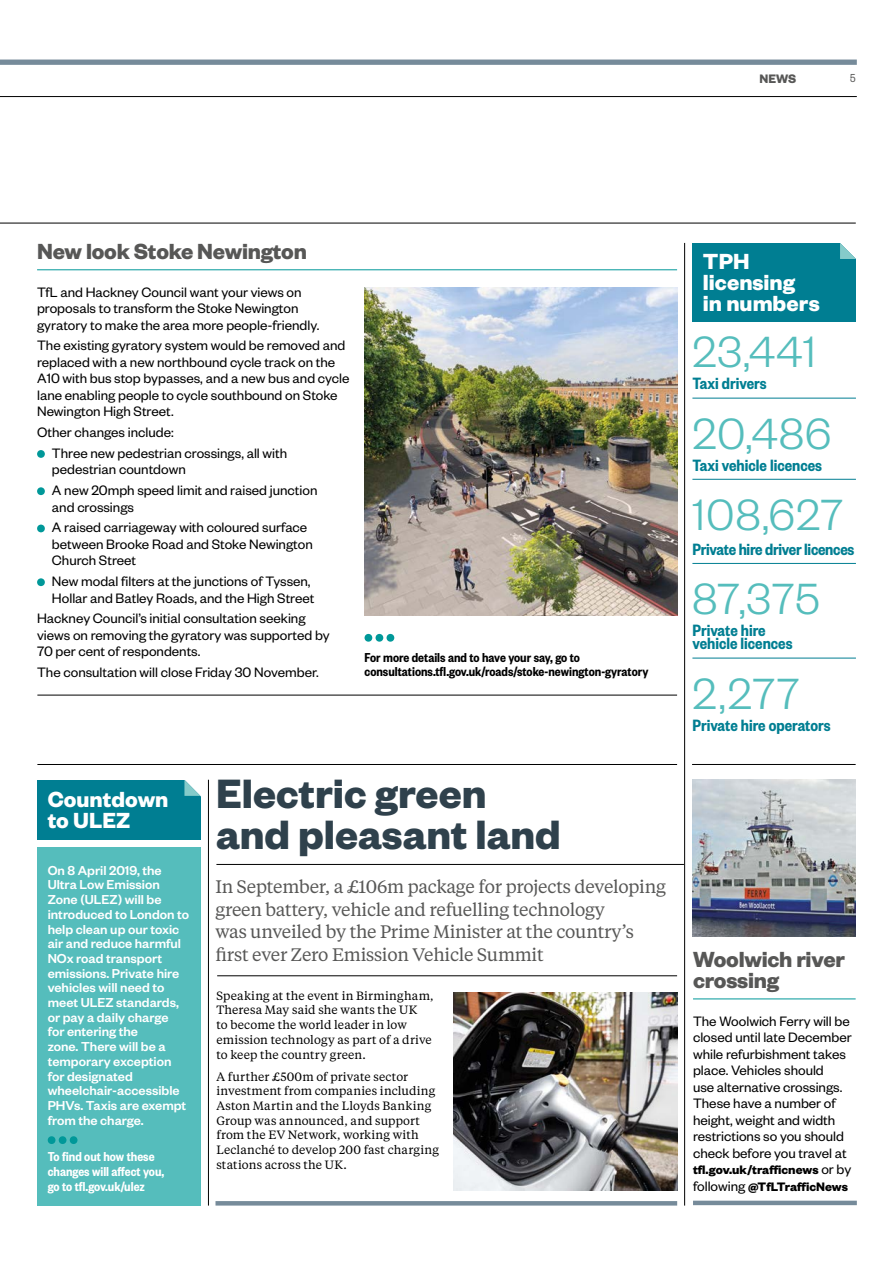
<style>
.page{position:relative;width:893px;height:1263px;background:#fff}
.page>*{position:absolute;margin:0;border:0;box-sizing:border-box;transform-origin:0 0}
._2018_styles_checked_Feature_Thin_column_{font:300 48px "Founders Grotesk";letter-spacing:.025em;color:#55bdbc}
._2018_styles_checked_News_News_main_story{font:700 45px/40.5px "Founders Grotesk";color:#2f414c}
.t1{font:700 24px/21px "Founders Grotesk";letter-spacing:-.01em;color:#575756}
.t2{font:700 24px/21px "Founders Grotesk";color:#fff}
._2018_styles_checked_News_News_standfirst{font:18px/22.5px "Tiempos Text";letter-spacing:-.015em;color:#575756}
.Previous_unused_Subhead_Body_copy{font:600 18px/13.5px "Founders Grotesk Cond";color:#007e92}
.Previous_Box_copy{font:15px/16.5px "Founders Grotesk";color:#000}
.Bodycopy{font:500 14.25px/14.7px "Founders Grotesk";color:#fff}
._2018_styles_checked_Feature_Bodycopy{font:600 14.25px/14.7px "Founders Grotesk Cond";color:#000}
.Bodycopy-2{font:600 14.25px/14.7px "Founders Grotesk Cond";color:#fff}
.Previous_Box_copy-2{font:700 13.5px/16.5px "Founders Grotesk";color:#000}
.t3{font:700 13.5px "Founders Grotesk";color:#575756}
.t4{font:12.75px "Founders Grotesk Cond";color:#575756}
._2018_styles_checked_Feature_Bodycopy-2{font:12px/14.7px "Tiempos Text";letter-spacing:.01em;color:#000}
.s1{font-weight:400;font-size:15px}
</style>
<div class="page">
<hr style="left:0;top:223px;width:856px;height:1px;background:#000">
<hr style="left:0;top:96px;width:857px;height:1px;background:#000">
<div style="left:0;top:60px;width:857px;height:5px;background:#768b9a"></div>
<hr style="left:37px;top:269px;width:640px;height:1px;background:#009899">
<div style="left:37px;top:450px;width:8px;height:8px;background:#009899;border-radius:50%"></div>
<div style="left:37px;top:487px;width:8px;height:8px;background:#009899;border-radius:50%"></div>
<div style="left:37px;top:525px;width:8px;height:7px;background:#009899;border-radius:50%"></div>
<div style="left:37px;top:578px;width:8px;height:8px;background:#009899;border-radius:50%"></div>
<svg style="left:365px;top:634px;width:29px;height:8px"></svg>
<img style="left:364px;top:288px;width:313px;height:328px">
<div style="left:692px;top:243px;width:164px;height:78px;background:#007e92"></div>
<hr style="left:692px;top:398px;width:164px;height:1px;background:#007e92">
<hr style="left:692px;top:479px;width:164px;height:1px;background:#007e92">
<hr style="left:692px;top:563px;width:164px;height:1px;background:#007e92">
<hr style="left:692px;top:658px;width:164px;height:1px;background:#007e92">
<div style="left:37px;top:780px;width:163px;height:59px;background:#007e92"></div>
<div style="left:37px;top:847px;width:163px;height:359px;background:#55bdbc"></div>
<svg style="left:48px;top:1136px;width:29px;height:8px"></svg>
<img style="left:454px;top:993px;width:223px;height:198px">
<img style="left:692px;top:780px;width:164px;height:157px">
<hr style="left:693px;top:998px;width:163px;height:1px;background:#009899">
<hr style="left:693px;top:1201px;width:164px;height:4px;background:#768b9a">
<hr style="left:215px;top:1201px;width:462px;height:4px;background:#768b9a">
<hr style="left:684px;top:243px;width:1px;height:962px;background:#000">
<hr style="left:208px;top:780px;width:1px;height:425px;background:#000">
<hr style="left:216px;top:864px;width:468px;height:1px;background:#000">
<hr style="left:217px;top:975px;width:460px;height:1px;background:#000">
<hr style="left:37px;top:764px;width:640px;height:1px;background:#000">
<hr style="left:37px;top:695px;width:640px;height:1px;background:#000">
<hr style="left:692px;top:764px;width:164px;height:1px;background:#000">
<svg style="left:184px;top:780px;width:17px;height:17px"></svg>
<svg style="left:840px;top:243px;width:16px;height:16px"></svg>
<p class="t3" style="left:759px;top:70px;width:38px">NEWS</p>
<p class="t4" style="left:850px;top:71px;width:7px">5</p>
<p class="t1" style="left:37px;top:239px;width:271px">New look Stoke Newington</p>
<p class="Previous_Box_copy" style="left:37px;top:283px;width:284px">TfL and Hackney Council want your views on proposals to transform the Stoke Newington gyratory to make the area more people-friendly.</p>
<p class="Previous_Box_copy" style="left:37px;top:336px;width:314px">The existing gyratory system would be removed and replaced with a new northbound cycle track on the A10 with bus stop bypasses, and a new bus and cycle lane enabling people to cycle southbound on Stoke Newington High Street.</p>
<p class="Previous_Box_copy" style="left:37px;top:423px;width:138px">Other changes include:</p>
<p class="Previous_Box_copy" style="left:52px;top:444px;width:237px">Three new pedestrian crossings, all with pedestrian countdown</p>
<p class="Previous_Box_copy" style="left:52px;top:481px;width:267px">A new 20mph speed limit and raised junction and crossings</p>
<p class="Previous_Box_copy" style="left:52px;top:518px;width:262px">A raised carriageway with coloured surface between Brooke Road and Stoke Newington<br>Church Street</p>
<p class="Previous_Box_copy" style="left:52px;top:572px;width:264px">New modal filters at the junctions of Tyssen,<br>Hollar and Batley Roads, and the High Street</p>
<p class="Previous_Box_copy" style="left:37px;top:610px;width:294px">Hackney Council’s initial consultation seeking views on removing the gyratory was supported by<br>70 per cent of respondents.</p>
<p class="Previous_Box_copy" style="left:37px;top:663px;width:283px">The consultation will close Friday 30 November.</p>
<p class="_2018_styles_checked_Feature_Bodycopy" style="left:365px;top:649px;width:285px">For more details and to have your say, go to consultations.tfl.gov.uk/roads/stoke-newington-gyratory</p>
<p class="t2" style="left:48px;top:787px;width:122px">Countdown to ULEZ</p>
<p class="Bodycopy" style="left:48px;top:862px;width:143px">On 8 April 2019, the<br>Ultra Low Emission<br>Zone (ULEZ) will be introduced to London to help clean up our toxic air and reduce harmful<br>NOx road transport emissions. Private hire vehicles will need to meet ULEZ standards, or pay a daily charge<br>for entering the<br>zone. There will be a temporary exception for designated wheelchair-accessible<br>PHVs. Taxis are exempt from the charge.</p>
<p class="Bodycopy-2" style="left:48px;top:1149px;width:118px">To find out how these changes will affect you, go to tfl.gov.uk/ulez</p>
<h3 class="_2018_styles_checked_News_News_main_story" style="left:216px;top:771px;width:346px">Electric green and pleasant land</h3>
<h3 class="_2018_styles_checked_News_News_standfirst" style="left:215px;top:875px;width:452px">In September, a £106m package for projects developing green battery, vehicle and refuelling technology<br>was unveiled by the Prime Minister at the country’s first ever Zero Emission Vehicle Summit</h3>
<p class="_2018_styles_checked_Feature_Bodycopy-2" style="left:216px;top:987px;width:219px">Speaking at the event in Birmingham,<br>Theresa May said she wants the UK<br>to become the world leader in low emission technology as part of a drive to keep the country green.</p>
<p class="_2018_styles_checked_Feature_Bodycopy-2" style="left:216px;top:1068px;width:224px">A further £500m of private sector investment from companies including Aston Martin and the Lloyds Banking Group was announced, and support from the EV Network, working with Leclanché to develop 200 fast charging stations across the UK.</p>
<p class="t2" style="left:703px;top:249px;width:118px">TPH licensing in numbers</p>
<p class="_2018_styles_checked_Feature_Thin_column_" style="left:692px;top:323px;width:125px">23,441</p>
<p class="Previous_unused_Subhead_Body_copy" style="left:692px;top:376px;width:76px">Taxi drivers</p>
<p class="_2018_styles_checked_Feature_Thin_column_" style="left:692px;top:404px;width:140px">20,486</p>
<p class="Previous_unused_Subhead_Body_copy" style="left:692px;top:457px;width:131px">Taxi vehicle licences</p>
<p class="_2018_styles_checked_Feature_Thin_column_" style="left:692px;top:485px;width:152px">108,627</p>
<p class="Previous_unused_Subhead_Body_copy" style="left:692px;top:541px;width:163px">Private hire driver licences</p>
<p class="_2018_styles_checked_Feature_Thin_column_" style="left:692px;top:569px;width:129px">87,375</p>
<p class="Previous_unused_Subhead_Body_copy" style="left:692px;top:623px;width:102px">Private hire vehicle licences</p>
<p class="_2018_styles_checked_Feature_Thin_column_" style="left:692px;top:664px;width:109px">2,277</p>
<p class="Previous_unused_Subhead_Body_copy" style="left:692px;top:717px;width:140px">Private hire operators</p>
<p class="t1" style="left:693px;top:947px;width:153px">Woolwich river crossing</p>
<p class="Previous_Box_copy" style="left:693px;top:1012px;width:160px">The Woolwich Ferry will be closed until late December while refurbishment takes place. Vehicles should<br>use alternative crossings.<br>These have a number of height, weight and width restrictions so you should check before you travel at</p>
<p class="Previous_Box_copy-2" style="left:693px;top:1161px;width:160px">tfl.gov.uk/trafficnews <span class="s1">or by following</span> @TfLTrafficNews</p>
</div>
